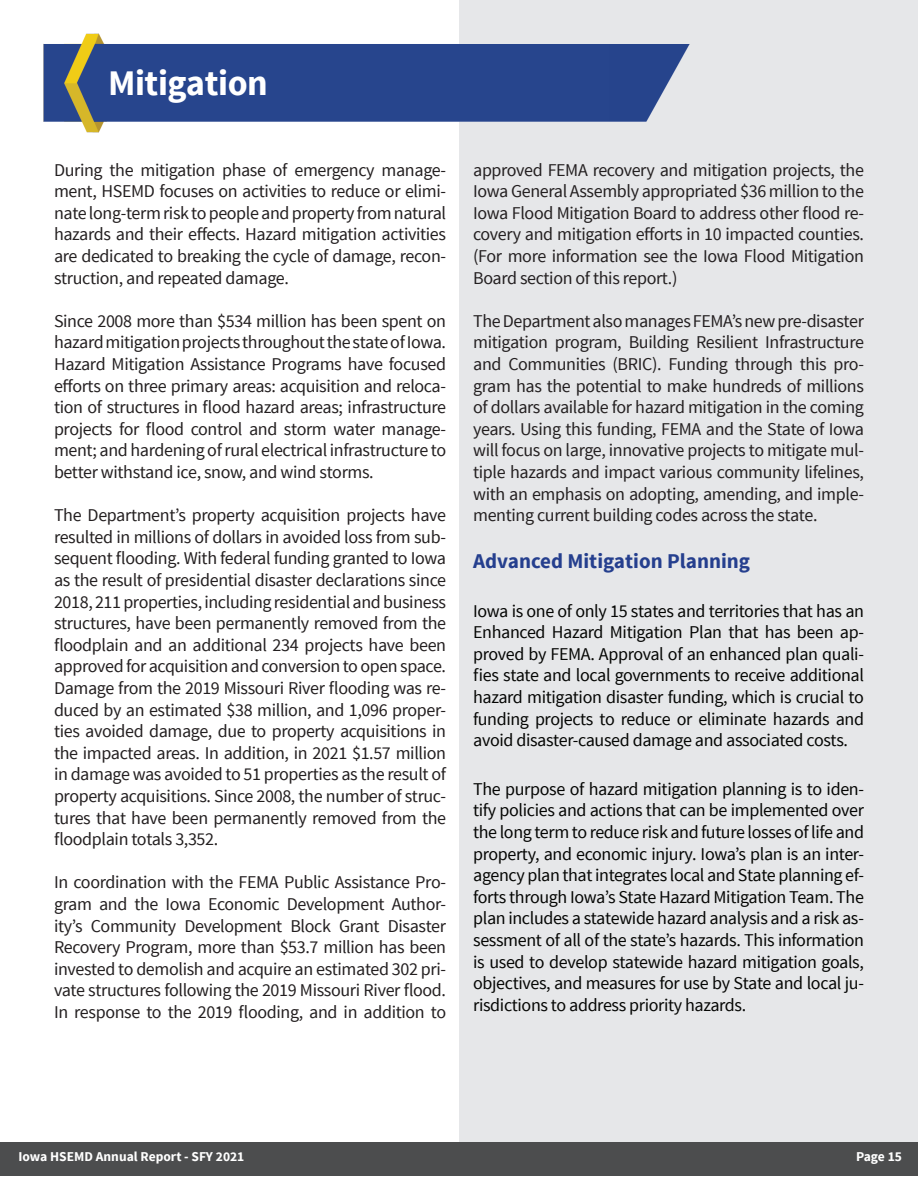
<style>
.page{position:relative;width:918px;height:1188px;background:#fff}
.page>*{position:absolute;margin:0;border:0;box-sizing:border-box;transform-origin:0 0}
.Section{font:700 36px "Source Sans Pro";letter-spacing:-.01em;color:#fff}
.Sub-header_1{font:700 21px "Source Sans Pro";color:#253f8e}
.t1{font:18px/21.6px "Source Sans Pro";letter-spacing:-.02em;color:#231f20;text-align:justify}
.Sub-header_1-2{font:18px/21.6px "Source Sans Pro";letter-spacing:-.02em;color:#040503;text-align:justify}
.t2{font:700 13.5px "Source Sans Pro";color:#fff}
</style>
<div class="page">
<div style="left:459px;top:0;width:459px;height:1160px;background:#e6e7e9"></div>
<div style="left:0;top:1142px;width:918px;height:34px;background:#4c4d4e"></div>
<img style="left:43px;top:33px;width:647px;height:100px">
<p class="Section" style="left:108px;top:59px;width:161px">Mitigation</p>
<p class="t1" style="left:54px;top:159px;width:394px">During the mitigation phase of emergency manage&shy;ment, HSEMD focuses on activities to reduce or elimi&shy;nate long-term risk to people and property from natural hazards and their effects. Hazard mitigation activities are dedicated to breaking the cycle of damage, recon&shy;struction, and repeated damage.</p>
<p class="t1" style="left:54px;top:310px;width:394px">Since 2008 more than $534 million has been spent on hazard mitigation projects throughout the state of Iowa.<br>Hazard Mitigation Assistance Programs have focused efforts on three primary areas: acquisition and reloca&shy;tion of structures in flood hazard areas; infrastructure projects for flood control and storm water manage&shy;ment; and hardening of rural electrical infrastructure to better withstand ice, snow, and wind storms.</p>
<p class="t1" style="left:54px;top:505px;width:394px">The Department’s property acquisition projects have resulted in millions of dollars in avoided loss from sub&shy;sequent flooding. With federal funding granted to Iowa as the result of presidential disaster declarations since 2018, 211 properties, including residential and business structures, have been permanently removed from the floodplain and an additional 234 projects have been approved for acquisition and conversion to open space.<br>Damage from the 2019 Missouri River flooding was re&shy;duced by an estimated $38 million, and 1,096 proper&shy;ties avoided damage, due to property acquisitions in the impacted areas. In addition, in 2021 $1.57 million in damage was avoided to 51 properties as the result of property acquisitions. Since 2008, the number of struc&shy;tures that have been permanently removed from the floodplain totals 3,352.</p>
<p class="t1" style="left:54px;top:872px;width:394px">In coordination with the FEMA Public Assistance Pro&shy;gram and the Iowa Economic Development Author&shy;ity’s Community Development Block Grant Disaster Recovery Program, more than $53.7 million has been invested to demolish and acquire an estimated 302 pri&shy;vate structures following the 2019 Missouri River flood.<br>In response to the 2019 flooding, and in addition to</p>
<p class="t1" style="left:473px;top:159px;width:392px">approved FEMA recovery and mitigation projects, the Iowa General Assembly appropriated $36 million to the Iowa Flood Mitigation Board to address other flood re&shy;covery and mitigation efforts in 10 impacted counties. (For more information see the Iowa Flood Mitigation Board section of this report.)</p>
<p class="t1" style="left:473px;top:310px;width:392px">The Department also manages FEMA’s new pre-disaster mitigation program, Building Resilient Infrastructure and Communities (BRIC). Funding through this pro&shy;gram has the potential to make hundreds of millions of dollars available for hazard mitigation in the coming years. Using this funding, FEMA and the State of Iowa will focus on large, innovative projects to mitigate mul&shy;tiple hazards and impact various community lifelines, with an emphasis on adopting, amending, and imple&shy;menting current building codes across the state.</p>
<p class="Sub-header_1" style="left:473px;top:547px;width:278px">Advanced Mitigation Planning</p>
<p class="Sub-header_1-2" style="left:473px;top:600px;width:392px">Iowa is one of only 15 states and territories that has an Enhanced Hazard Mitigation Plan that has been ap&shy;proved by FEMA. Approval of an enhanced plan quali&shy;fies state and local governments to receive additional hazard mitigation disaster funding, which is crucial to funding projects to reduce or eliminate hazards and avoid disaster-caused damage and associated costs.</p>
<p class="Sub-header_1-2" style="left:473px;top:778px;width:392px">The purpose of hazard mitigation planning is to iden&shy;tify policies and actions that can be implemented over the long term to reduce risk and future losses of life and property, and economic injury. Iowa’s plan is an inter&shy;agency plan that integrates local and State planning ef&shy;forts through Iowa’s State Hazard Mitigation Team. The plan includes a statewide hazard analysis and a risk as&shy;sessment of all of the state’s hazards. This information is used to develop statewide hazard mitigation goals, objectives, and measures for use by State and local ju&shy;risdictions to address priority hazards.</p>
<p class="t2" style="left:18px;top:1148px;width:228px">Iowa HSEMD Annual Report - SFY 2021</p>
<p class="t2" style="left:856px;top:1148px;width:47px">Page 15</p>
</div>
